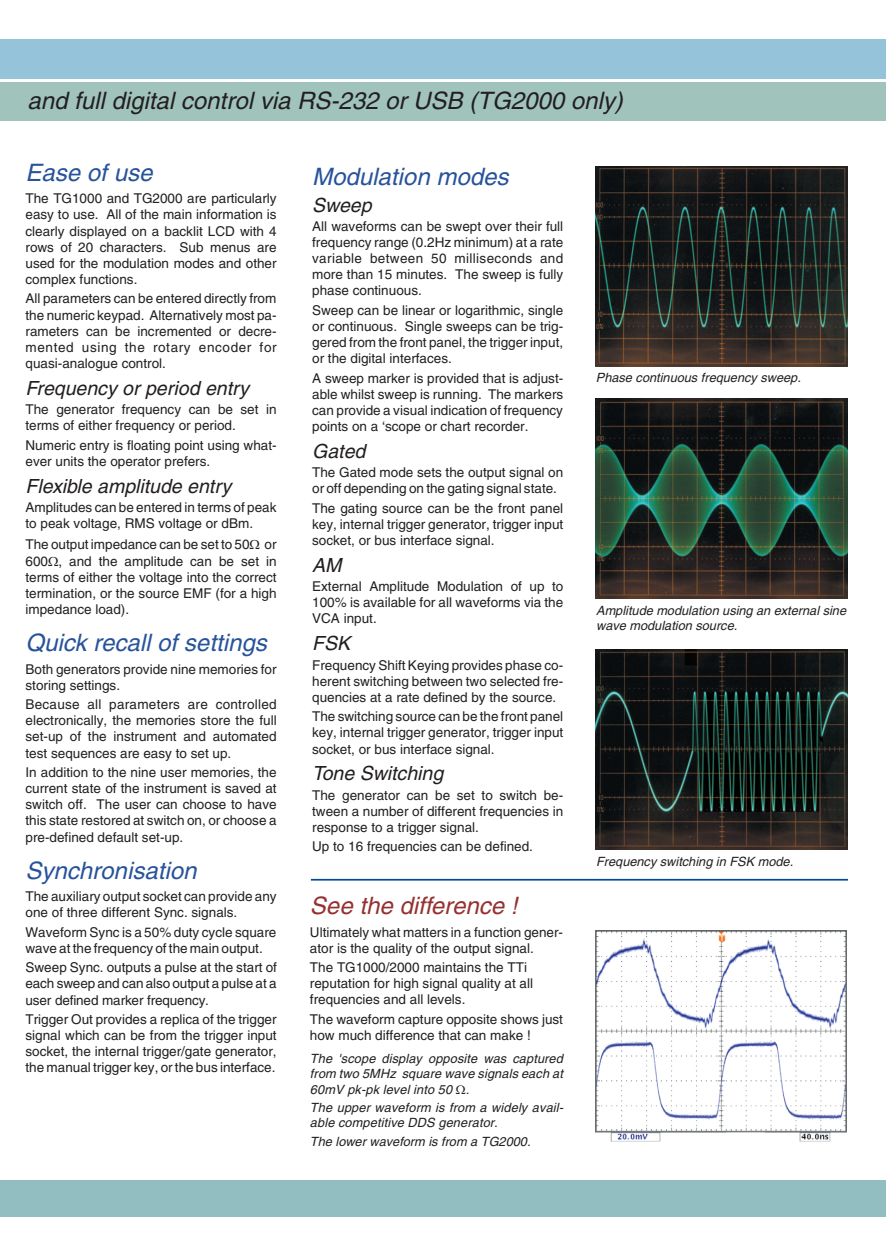
<style>
.page{position:relative;width:886px;height:1255px;background:#fff}
.page>*{position:absolute;margin:0;border:0;box-sizing:border-box;transform-origin:0 0}
.t1{font:italic 24px "Helvetica";color:#27539b}
.t2{font:italic 24px "Helvetica";color:#231f20}
.t3{font:italic 24px "Helvetica";color:#953231}
.t4{font:italic 19.5px "Helvetica";color:#231f20}
.t5{font:13.5px/16px "Helvetica";color:#231f20;text-align:justify}
.t6{font:italic 12.75px/14.9px "Helvetica";color:#231f20}
</style>
<div class="page">
<div style="left:0;top:39px;width:885px;height:40px;background:#94c3da"></div>
<div style="left:0;top:82px;width:885px;height:39px;background:#a0c4bc"></div>
<div style="left:0;top:1180px;width:885px;height:36px;background:#92bdc1"></div>
<img style="left:595px;top:166px;width:251px;height:200px">
<img style="left:595px;top:399px;width:251px;height:199px">
<img style="left:595px;top:649px;width:251px;height:200px">
<img style="left:595px;top:931px;width:250px;height:210px">
<hr style="left:311px;top:879px;width:536px;height:1px;background:#014c98">
<h1 class="t2" style="left:27px;top:92px;width:601px">and full digital control via RS-232 or USB (TG2000 only)</h1>
<h1 class="t1" style="left:26px;top:164px;width:133px">Ease of use</h1>
<p class="t5" style="left:26px;top:192px;width:252px">The TG1000 and TG2000 are particularly easy to use. All of the main information is clearly displayed on a backlit LCD with 4 rows of 20 characters. Sub menus are used for the modulation modes and other complex functions.</p>
<p class="t5" style="left:26px;top:292px;width:252px">All parameters can be entered directly from the numeric keypad. Alternatively most pa&shy;rameters can be incremented or decre&shy;mented using the rotary encoder for quasi-analogue control.</p>
<h2 class="t4" style="left:26px;top:381px;width:225px">Frequency or period entry</h2>
<p class="t5" style="left:26px;top:402px;width:252px">The generator frequency can be set in terms of either frequency or period.</p>
<p class="t5" style="left:26px;top:438px;width:252px">Numeric entry is floating point using what&shy;ever units the operator prefers.</p>
<h2 class="t4" style="left:26px;top:479px;width:207px">Flexible amplitude entry</h2>
<p class="t5" style="left:26px;top:500px;width:252px">Amplitudes can be entered in terms of peak to peak voltage, RMS voltage or dBm.</p>
<p class="t5" style="left:26px;top:537px;width:252px">The output impedance can be set to 50 or 600 , and the amplitude can be set in terms of either the voltage into the correct termination, or the source EMF (for a high impedance load).</p>
<h1 class="t1" style="left:26px;top:634px;width:247px">Quick recall of settings</h1>
<p class="t5" style="left:26px;top:662px;width:252px">Both generators provide nine memories for storing settings.</p>
<p class="t5" style="left:26px;top:697px;width:252px">Because all parameters are controlled electronically, the memories store the full set-up of the instrument and automated test sequences are easy to set up.</p>
<p class="t5" style="left:26px;top:765px;width:252px">In addition to the nine user memories, the current state of the instrument is saved at switch off. The user can choose to have this state restored at switch on, or choose a pre-defined default set-up.</p>
<h1 class="t1" style="left:26px;top:861px;width:177px">Synchronisation</h1>
<p class="t5" style="left:26px;top:889px;width:252px">The auxiliary output socket can provide any one of three different Sync. signals.</p>
<p class="t5" style="left:26px;top:925px;width:252px">Waveform Sync is a 50% duty cycle square wave at the frequency of the main output.</p>
<p class="t5" style="left:26px;top:960px;width:253px">Sweep Sync. outputs a pulse at the start of each sweep and can also output a pulse at a user defined marker frequency.</p>
<p class="t5" style="left:26px;top:1012px;width:252px">Trigger Out provides a replica of the trigger signal which can be from the trigger input socket, the internal trigger/gate generator, the manual trigger key, or the bus interface.</p>
<h1 class="t1" style="left:312px;top:167px;width:202px">Modulation modes</h1>
<h2 class="t4" style="left:312px;top:198px;width:65px">Sweep</h2>
<p class="t5" style="left:312px;top:219px;width:252px">All waveforms can be swept over their full frequency range (0.2Hz minimum) at a rate variable between 50 milliseconds and more than 15 minutes. The sweep is fully phase continuous.</p>
<p class="t5" style="left:312px;top:303px;width:252px">Sweep can be linear or logarithmic, single or continuous. Single sweeps can be trig&shy;gered from the front panel, the trigger input, or the digital interfaces.</p>
<p class="t5" style="left:312px;top:371px;width:252px">A sweep marker is provided that is adjust&shy;able whilst sweep is running. The markers can provide a visual indication of frequency points on a ‘scope or chart recorder.</p>
<h2 class="t4" style="left:312px;top:444px;width:58px">Gated</h2>
<p class="t5" style="left:312px;top:465px;width:252px">The Gated mode sets the output signal on or off depending on the gating signal state.</p>
<p class="t5" style="left:312px;top:501px;width:252px">The gating source can be the front panel key, internal trigger generator, trigger input socket, or bus interface signal.</p>
<h2 class="t4" style="left:312px;top:558px;width:35px">AM</h2>
<p class="t5" style="left:312px;top:579px;width:252px">External Amplitude Modulation of up to 100% is available for all waveforms via the VCA input.</p>
<h2 class="t4" style="left:312px;top:636px;width:39px">FSK</h2>
<p class="t5" style="left:312px;top:658px;width:252px">Frequency Shift Keying provides phase co&shy;herent switching between two selected fre&shy;quencies at a rate defined by the source.</p>
<p class="t5" style="left:312px;top:710px;width:252px">The switching source can be the front panel key, internal trigger generator, trigger input socket, or bus interface signal.</p>
<h2 class="t4" style="left:312px;top:766px;width:136px">Tone Switching</h2>
<p class="t5" style="left:312px;top:788px;width:252px">The generator can be set to switch be&shy;tween a number of different frequencies in response to a trigger signal.</p>
<p class="t5" style="left:312px;top:840px;width:222px">Up to 16 frequencies can be defined.</p>
<h1 class="t3" style="left:310px;top:896px;width:214px">See the difference !</h1>
<p class="t5" style="left:310px;top:925px;width:254px">Ultimately what matters in a function gener&shy;ator is the quality of the output signal.</p>
<p class="t5" style="left:310px;top:960px;width:224px;text-align:left">The TG1000/2000 maintains the TTi reputation for high signal quality at all frequencies and all levels.</p>
<p class="t5" style="left:310px;top:1012px;width:254px">The waveform capture opposite shows just how much difference that can make !</p>
<p class="t6" style="left:310px;top:1052px;width:257px;line-height:15.5px;text-align:justify">The 'scope display opposite was captured from two 5MHz square wave signals each at 60mV pk-pk level into 50 .</p>
<p class="t6" style="left:310px;top:1101px;width:257px">The upper waveform is from a widely avail&shy;able competitive DDS generator.</p>
<p class="t6" style="left:310px;top:1134px;width:224px">The lower waveform is from a TG2000.</p>
<p class="t6" style="left:595px;top:371px;width:209px">Phase continuous frequency sweep.</p>
<p class="t6" style="left:596px;top:605px;width:254px">Amplitude modulation using an external sine wave modulation source.</p>
<p class="t6" style="left:595px;top:854px;width:201px">Frequency switching in FSK mode.</p>
</div>
